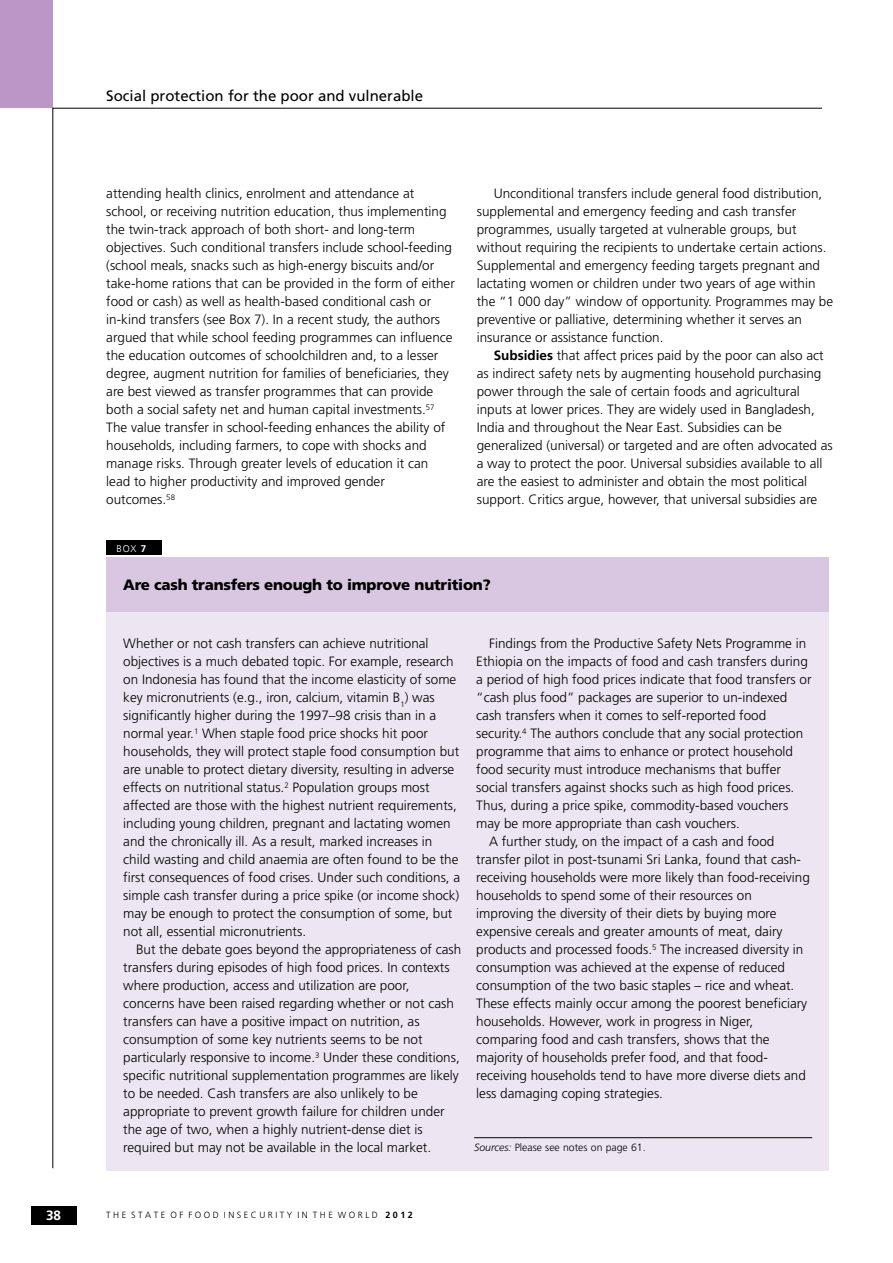
<style>
.page{position:relative;width:893px;height:1263px;background:#fff}
.page>*{position:absolute;margin:0;border:0;box-sizing:border-box;transform-origin:0 0}
.t1{font:900 15px "Frutiger LT Std";letter-spacing:-.015em;color:#000}
.t2{font:15px "Frutiger LT Std";color:#000}
.t3{font:300 13.5px/18px "Frutiger LT Std";color:#000}
.t4{font:700 13.5px "Frutiger LT Std";color:#fff}
.t5{font:300 10.5px "Frutiger LT Std";color:#000}
.t6{font:300 9.75px "Frutiger LT Std";color:#fff}
.t7{font:300 9px "Frutiger LT Std";color:#000}
.s1{font-weight:700}
.s2{font-style:italic}
</style>
<div class="page">
<div style="left:0;top:0;width:53px;height:108px;background:#bc96c6"></div>
<div style="left:31px;top:1206px;width:45px;height:18px;background:#000"></div>
<div style="left:106px;top:611px;width:723px;height:559px;background:#ede6f2"></div>
<hr style="left:474px;top:1137px;width:338px;height:1px;background:#000">
<div style="left:106px;top:557px;width:723px;height:55px;background:#d9c6e1"></div>
<div style="left:106px;top:540px;width:56px;height:15px;background:#000"></div>
<p class="t4" style="left:46px;top:1207px;width:17px">38</p>
<p class="t2" style="left:106px;top:87px;width:318px">Social protection for the poor and vulnerable</p>
<p class="t3" style="left:106px;top:185px;width:350px">attending health clinics, enrolment and attendance at school, or receiving nutrition education, thus implementing the twin-track approach of both short- and long-term objectives. Such conditional transfers include school-feeding (school meals, snacks such as high-energy biscuits and/or take-home rations that can be provided in the form of either food or cash) as well as health-based conditional cash or in-kind transfers (see Box 7). In a recent study, the authors argued that while school feeding programmes can influence the education outcomes of schoolchildren and, to a lesser degree, augment nutrition for families of beneficiaries, they are best viewed as transfer programmes that can provide both a social safety net and human capital investments.<sup>57<br></sup>The value transfer in school-feeding enhances the ability of households, including farmers, to cope with shocks and manage risks. Through greater levels of education it can lead to higher productivity and improved gender outcomes.<sup>58</sup></p>
<p class="t3" style="left:477px;top:185px;width:358px;text-indent:17px">Unconditional transfers include general food distribution, supplemental and emergency feeding and cash transfer programmes, usually targeted at vulnerable groups, but without requiring the recipients to undertake certain actions.<br>Supplemental and emergency feeding targets pregnant and lactating women or children under two years of age within the “1 000 day” window of opportunity. Programmes may be preventive or palliative, determining whether it serves an insurance or assistance function.</p>
<p class="t3" style="left:477px;top:346px;width:358px;text-indent:17px"><span class="s1">Subsidies</span> that affect prices paid by the poor can also act as indirect safety nets by augmenting household purchasing power through the sale of certain foods and agricultural inputs at lower prices. They are widely used in Bangladesh, India and throughout the Near East. Subsidies can be generalized (universal) or targeted and are often advocated as a way to protect the poor. Universal subsidies available to all are the easiest to administer and obtain the most political support. Critics argue, however, that universal subsidies are</p>
<p class="t6" style="left:116px;top:543px;width:31px">BOX <span class="s1">7</span></p>
<p class="t1" style="left:123px;top:576px;width:369px">Are cash transfers enough to improve nutrition?</p>
<p class="t3" style="left:123px;top:635px;width:338px">Whether or not cash transfers can achieve nutritional objectives is a much debated topic. For example, research on Indonesia has found that the income elasticity of some key micronutrients (e.g., iron, calcium, vitamin B<sub>1</sub>) was significantly higher during the 1997–98 crisis than in a normal year.<sup>1</sup> When staple food price shocks hit poor households, they will protect staple food consumption but are unable to protect dietary diversity, resulting in adverse effects on nutritional status.<sup>2</sup> Population groups most affected are those with the highest nutrient requirements, including young children, pregnant and lactating women and the chronically ill. As a result, marked increases in child wasting and child anaemia are often found to be the first consequences of food crises. Under such conditions, a simple cash transfer during a price spike (or income shock) may be enough to protect the consumption of some, but not all, essential micronutrients.</p>
<p class="t3" style="left:123px;top:940px;width:340px;text-indent:13px">But the debate goes beyond the appropriateness of cash transfers during episodes of high food prices. In contexts where production, access and utilization are poor, concerns have been raised regarding whether or not cash transfers can have a positive impact on nutrition, as consumption of some key nutrients seems to be not particularly responsive to income.<sup>3</sup> Under these conditions, specific nutritional supplementation programmes are likely to be needed. Cash transfers are also unlikely to be appropriate to prevent growth failure for children under the age of two, when a highly nutrient-dense diet is required but may not be available in the local market.</p>
<p class="t3" style="left:489px;top:635px;width:319px">Findings from the Productive Safety Nets Programme in</p>
<p class="t3" style="left:476px;top:653px;width:333px">Ethiopia on the impacts of food and cash transfers during</p>
<p class="t3" style="left:476px;top:671px;width:337px">a period of high food prices indicate that food transfers or</p>
<p class="t3" style="left:476px;top:689px;width:313px">“cash plus food” packages are superior to un-indexed</p>
<p class="t3" style="left:476px;top:707px;width:292px">cash transfers when it comes to self-reported food</p>
<p class="t3" style="left:476px;top:725px;width:328px">security.<sup>4</sup> The authors conclude that any social protection</p>
<p class="t3" style="left:476px;top:743px;width:318px">programme that aims to enhance or protect household</p>
<p class="t3" style="left:476px;top:761px;width:306px">food security must introduce mechanisms that buffer</p>
<p class="t3" style="left:476px;top:779px;width:320px">social transfers against shocks such as high food prices.</p>
<p class="t3" style="left:476px;top:797px;width:314px">Thus, during a price spike, commodity-based vouchers</p>
<p class="t3" style="left:476px;top:815px;width:265px">may be more appropriate than cash vouchers.</p>
<p class="t3" style="left:489px;top:833px;width:287px">A further study, on the impact of a cash and food</p>
<p class="t3" style="left:476px;top:851px;width:326px">transfer pilot in post-tsunami Sri Lanka, found that cash-</p>
<p class="t3" style="left:476px;top:869px;width:335px">receiving households were more likely than food-receiving</p>
<p class="t3" style="left:476px;top:886px;width:277px">households to spend some of their resources on</p>
<p class="t3" style="left:476px;top:904px;width:302px">improving the diversity of their diets by buying more</p>
<p class="t3" style="left:476px;top:922px;width:308px">expensive cereals and greater amounts of meat, dairy</p>
<p class="t3" style="left:476px;top:940px;width:328px">products and processed foods.<sup>5</sup> The increased diversity in</p>
<p class="t3" style="left:476px;top:959px;width:310px">consumption was achieved at the expense of reduced</p>
<p class="t3" style="left:476px;top:977px;width:320px">consumption of the two basic staples – rice and wheat.</p>
<p class="t3" style="left:476px;top:995px;width:333px">These effects mainly occur among the poorest beneficiary</p>
<p class="t3" style="left:476px;top:1013px;width:278px">households. However, work in progress in Niger,</p>
<p class="t3" style="left:476px;top:1031px;width:295px">comparing food and cash transfers, shows that the</p>
<p class="t3" style="left:476px;top:1049px;width:293px">majority of households prefer food, and that food-</p>
<p class="t3" style="left:476px;top:1067px;width:331px">receiving households tend to have more diverse diets and</p>
<p class="t3" style="left:476px;top:1085px;width:188px">less damaging coping strategies.</p>
<p class="t5" style="left:474px;top:1141px;width:173px"><span class="s2">Sources:</span> Please see notes on page 61.</p>
<p class="t7" style="left:106px;top:1210px;width:308px">T H E S T A T E O F F O O D I N S E C U R I T Y I N T H E W O R L D <span class="s1">2 0 1 2</span></p>
</div>
